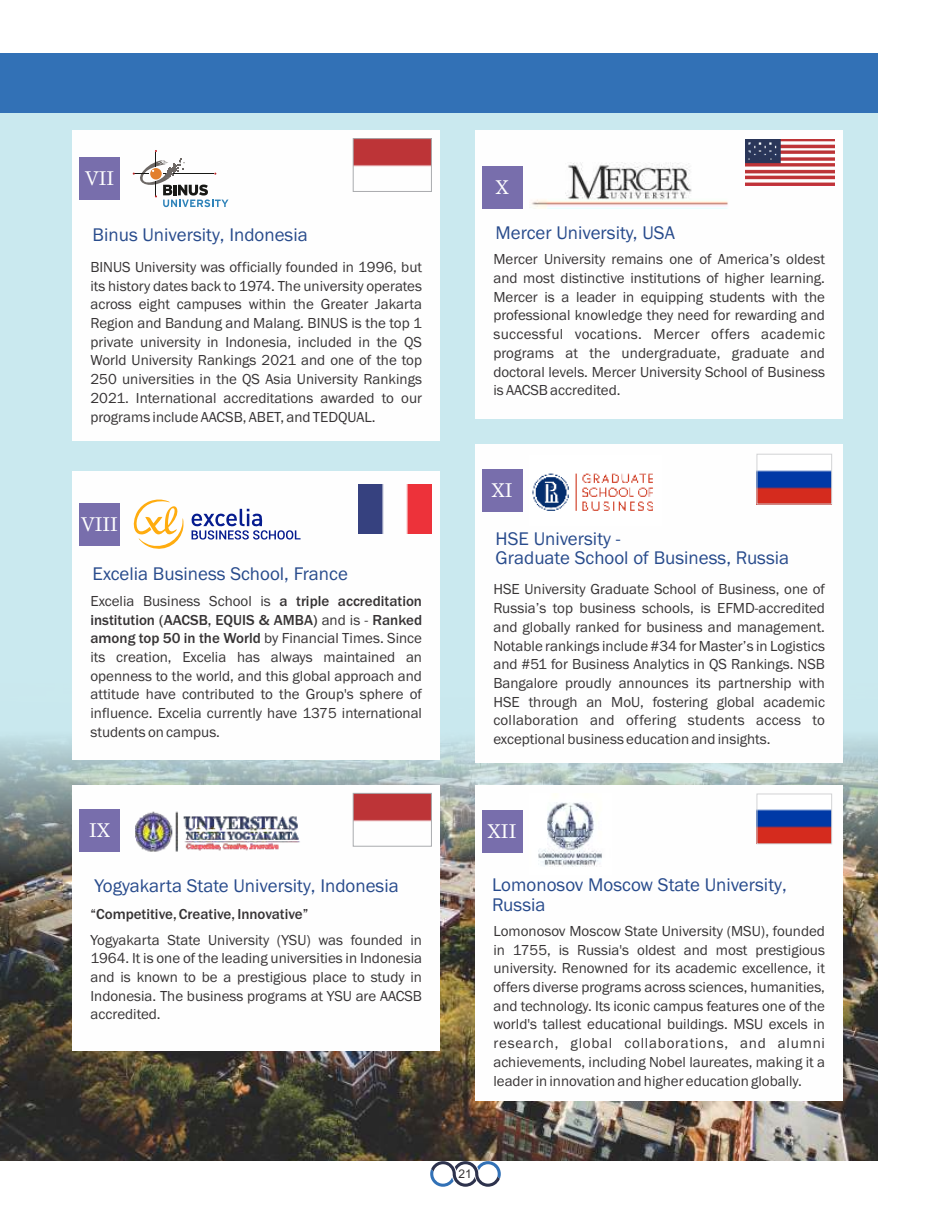
<style>
.page{position:relative;width:931px;height:1214px;background:#fff}
.page>*{position:absolute;margin:0;border:0;box-sizing:border-box;transform-origin:0 0}
.t1{font:18.9px/19.4px "Franklin Gothic";color:#284b8c}
.t2{font:18.9px "Century Schoolbook";color:#fefefe}
.t3{font:15px/18.8px "Franklin Gothic";color:#373435;text-align:justify}
.t4{font:500 15px "Franklin Gothic";color:#373435}
.t5{font:12px "Arial";color:#373435}
.s1{font-weight:500}
</style>
<div class="page">
<div style="left:0;top:53px;width:877px;height:1107px;background:#cae9ef"></div>
<img style="left:0;top:683px;width:877px;height:477px">
<div style="left:0;top:54px;width:877px;height:59px;background:#3271b6"></div>
<div style="left:73px;top:785px;width:367px;height:265px;background:#fefefe"></div>
<div style="left:79px;top:809px;width:41px;height:43px;background:#786eac"></div>
<img style="left:135px;top:811px;width:165px;height:41px">
<img style="left:355px;top:795px;width:74px;height:27px">
<div style="left:353px;top:793px;width:78px;height:53px;border:1px solid #a9abae"></div>
<div style="left:73px;top:130px;width:367px;height:310px;background:#fefefe"></div>
<div style="left:79px;top:157px;width:41px;height:43px;background:#786eac"></div>
<svg style="left:133px;top:150px;width:95px;height:57px"></svg>
<img style="left:355px;top:140px;width:74px;height:27px">
<div style="left:353px;top:138px;width:78px;height:54px;border:1px solid #a9abae"></div>
<div style="left:73px;top:472px;width:367px;height:288px;background:#fefefe"></div>
<div style="left:79px;top:503px;width:41px;height:42px;background:#786eac"></div>
<svg style="left:133px;top:499px;width:51px;height:50px"></svg>
<svg style="left:191px;top:509px;width:109px;height:31px"></svg>
<img style="left:358px;top:485px;width:73px;height:48px">
<svg style="left:430px;top:1161px;width:71px;height:25px"></svg>
<div style="left:475px;top:130px;width:368px;height:289px;background:#fefefe"></div>
<div style="left:482px;top:166px;width:40px;height:43px;background:#786eac"></div>
<img style="left:746px;top:139px;width:88px;height:47px">
<img style="left:531px;top:163px;width:197px;height:45px">
<div style="left:475px;top:444px;width:368px;height:318px;background:#fefefe"></div>
<div style="left:482px;top:469px;width:40px;height:43px;background:#786eac"></div>
<img style="left:532px;top:473px;width:121px;height:38px">
<img style="left:759px;top:470px;width:71px;height:32px">
<div style="left:757px;top:454px;width:75px;height:50px;border:1px solid #d2d3d5"></div>
<div style="left:475px;top:785px;width:368px;height:315px;background:#fefefe"></div>
<div style="left:482px;top:810px;width:40px;height:42px;background:#786eac"></div>
<img style="left:759px;top:809px;width:71px;height:33px">
<div style="left:757px;top:794px;width:75px;height:50px;border:1px solid #d2d3d5"></div>
<img style="left:538px;top:802px;width:64px;height:65px">
<p class="t2" style="left:85px;top:171px;width:31px">VII</p>
<p class="t1" style="left:93px;top:226px;width:217px">Binus University, Indonesia</p>
<p class="t3" style="left:90px;top:259px;width:333px">BINUS University was officially founded in 1996, but its history dates back to 1974. The university operates across eight campuses within the Greater Jakarta Region and Bandung and Malang. BINUS is the top 1 private university in Indonesia, included in the QS World University Rankings 2021 and one of the top 250 universities in the QS Asia University Rankings 2021. International accreditations awarded to our programs include AACSB, ABET, and TEDQUAL.</p>
<p class="t2" style="left:81px;top:517px;width:38px">VIII</p>
<p class="t1" style="left:93px;top:566px;width:257px">Excelia Business School, France</p>
<p class="t3" style="left:90px;top:592px;width:333px">Excelia Business School is <span class="s1">a triple accreditation institution (AACSB, EQUIS &amp; AMBA)</span> and is - <span class="s1">Ranked among top 50 in the World</span> by Financial Times. Since its creation, Excelia has always maintained an openness to the world, and this global approach and attitude have contributed to the Group's sphere of influence. Excelia currently have 1375 international students on campus.</p>
<p class="t2" style="left:89px;top:823px;width:23px">IX</p>
<p class="t1" style="left:94px;top:877px;width:306px">Yogyakarta State University, Indonesia</p>
<p class="t4" style="left:90px;top:908px;width:219px">“Competitive, Creative, Innovative”</p>
<p class="t3" style="left:90px;top:931px;width:333px">Yogyakarta State University (YSU) was founded in 1964. It is one of the leading universities in Indonesia and is known to be a prestigious place to study in Indonesia. The business programs at YSU are AACSB accredited.</p>
<p class="t2" style="left:495px;top:180px;width:15px">X</p>
<p class="t1" style="left:495px;top:225px;width:181px">Mercer University, USA</p>
<p class="t3" style="left:493px;top:251px;width:333px">Mercer University remains one of America’s oldest and most distinctive institutions of higher learning.<br>Mercer is a leader in equipping students with the professional knowledge they need for rewarding and successful vocations. Mercer offers academic programs at the undergraduate, graduate and doctoral levels. Mercer University School of Business is AACSB accredited.</p>
<p class="t2" style="left:491px;top:483px;width:23px">XI</p>
<p class="t1" style="left:495px;top:530px;width:295px">HSE University -<br>Graduate School of Business, Russia</p>
<p class="t3" style="left:493px;top:581px;width:333px">HSE University Graduate School of Business, one of Russia’s top business schools, is EFMD-accredited and globally ranked for business and management.<br>Notable rankings include #34 for Master’s in Logistics and #51 for Business Analytics in QS Rankings. NSB Bangalore proudly announces its partnership with HSE through an MoU, fostering global academic collaboration and offering students access to exceptional business education and insights.</p>
<p class="t2" style="left:487px;top:824px;width:30px">XII</p>
<p class="t1" style="left:492px;top:877px;width:296px">Lomonosov Moscow State University,<br>Russia</p>
<p class="t3" style="left:493px;top:922px;width:333px">Lomonosov Moscow State University (MSU), founded in 1755, is Russia's oldest and most prestigious university. Renowned for its academic excellence, it offers diverse programs across sciences, humanities, and technology. Its iconic campus features one of the world's tallest educational buildings. MSU excels in research, global collaborations, and alumni achievements, including Nobel laureates, making it a leader in innovation and higher education globally.</p>
<p class="t5" style="left:458px;top:1169px;width:15px">21</p>
</div>
